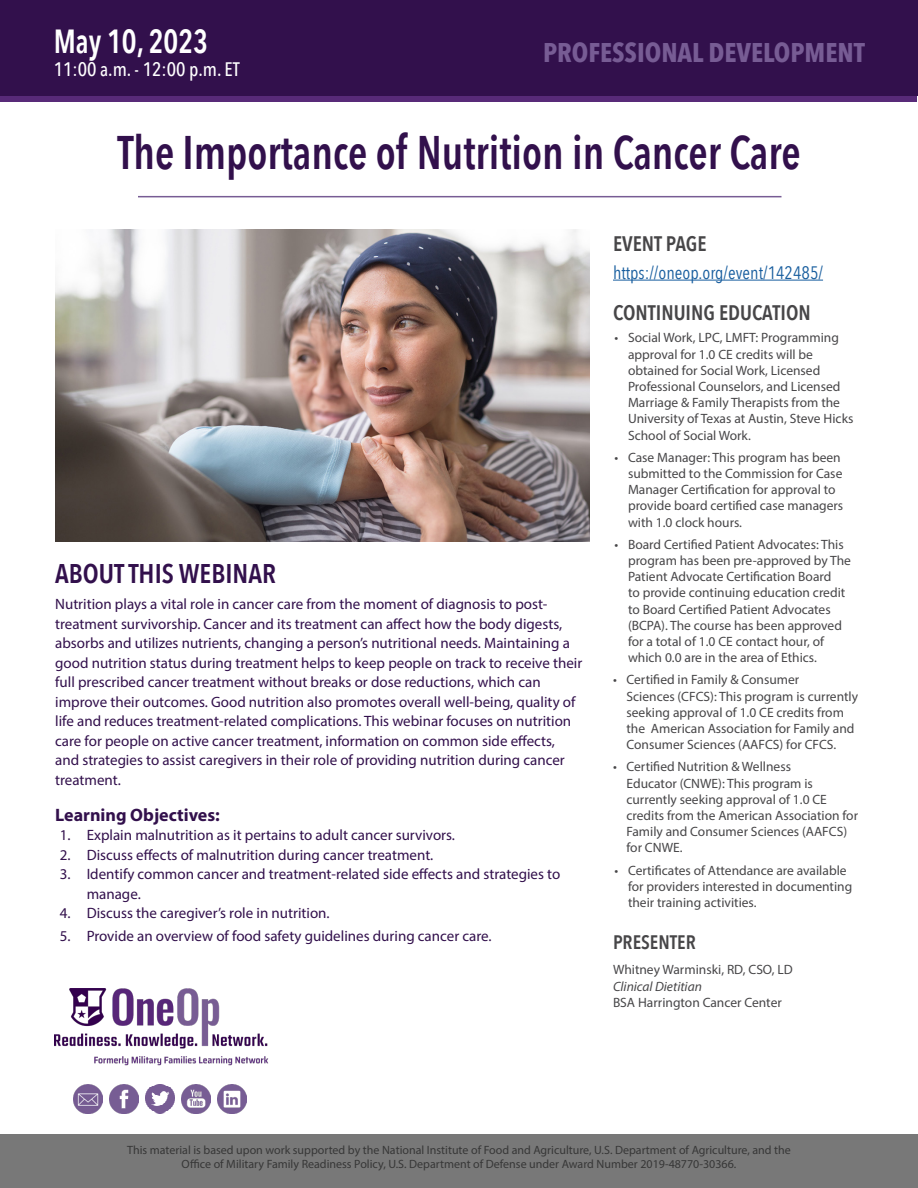
<style>
.page{position:relative;width:918px;height:1188px;background:#fff}
.page>*{position:absolute;margin:0;border:0;box-sizing:border-box;transform-origin:0 0}
.t1{font:600 47.1px "Avenir Next Condensed";color:#32104c;scale:.91 1}
.t2{font:600 33.45px "Avenir Next Condensed";color:#fff;scale:.89 1}
.t3{font:700 27px "Avenir Next Condensed";color:#775c94}
.t4{font:600 27px "Avenir Next Condensed";color:#32104c}
.t5{font:600 21px "Avenir Next Condensed";color:#474648}
.t6{font:500 19.5px "Avenir Next Condensed";color:#fff}
.t7{font:600 19.5px "Avenir Next Condensed";color:#474648}
.t8{font:18px "Avenir Next Condensed";color:#175d9e}
.t9{font:700 18px "Myriad Pro";color:#32104c}
.t10{font:15px/19.5px "Myriad Pro";color:#32104c}
.t11{font:13.5px/16.2px "Myriad Pro";color:#474648}
.t12{font:italic 13.5px "Myriad Pro";color:#474648}
.t13{font:12px/14.4px "Myriad Pro";color:#373737;text-align:center}
</style>
<div class="page">
<div style="left:1px;top:90px;width:916px;height:12px;background:#582a78"></div>
<div style="left:0;top:1134px;width:918px;height:54px;background:#787878"></div>
<div style="left:1px;top:1px;width:917px;height:95px;background:#32104c"></div>
<img style="left:55px;top:230px;width:535px;height:312px">
<hr style="left:138px;top:196px;width:644px;height:1px;background:#775c94">
<hr style="left:613px;top:280px;width:210px;height:1px;background:#175d9e">
<img style="left:74px;top:1085px;width:29px;height:28px">
<img style="left:109px;top:1085px;width:30px;height:28px">
<img style="left:145px;top:1085px;width:30px;height:28px">
<img style="left:181px;top:1085px;width:30px;height:28px">
<img style="left:217px;top:1085px;width:30px;height:28px">
<img style="left:54px;top:989px;width:215px;height:96px">
<p class="t2" style="left:54px;top:12px;width:175px">May 10, 2023</p>
<p class="t6" style="left:54px;top:58px;width:188px">11:00 a.m. - 12:00 p.m. ET</p>
<p class="t3" style="left:543px;top:36px;width:323px">PROFESSIONAL DEVELOPMENT</p>
<p class="t1" style="left:117px;top:112px;width:752px">The Importance of Nutrition in Cancer Care</p>
<p class="t4" style="left:55px;top:550px;width:222px">ABOUT THIS WEBINAR</p>
<p class="t10" style="left:55px;top:594px;width:494px">Nutrition plays a vital role in cancer care from the moment of diagnosis to post-</p>
<p class="t10" style="left:55px;top:614px;width:529px">treatment survivorship. Cancer and its treatment can affect how the body digests, absorbs and utilizes nutrients, changing a person’s nutritional needs. Maintaining a good nutrition status during treatment helps to keep people on track to receive their full prescribed cancer treatment without breaks or dose reductions, which can</p>
<p class="t10" style="left:55px;top:692px;width:522px">improve their outcomes. Good nutrition also promotes overall well-being, quality of life and reduces treatment-related complications. This webinar focuses on nutrition care for people on active cancer treatment, information on common side effects, and strategies to assist caregivers in their role of providing nutrition during cancer treatment.</p>
<p class="t9" style="left:55px;top:803px;width:166px">Learning Objectives:</p>
<p class="t10" style="left:60px;top:825px;width:397px">1. Explain malnutrition as it pertains to adult cancer survivors.</p>
<p class="t10" style="left:60px;top:845px;width:375px">2. Discuss effects of malnutrition during cancer treatment.</p>
<p class="t10" style="left:87px;top:864px;width:475px;text-indent:-27px">3. Identify common cancer and treatment-related side effects and strategies to manage.</p>
<p class="t10" style="left:60px;top:903px;width:271px">4. Discuss the caregiver’s role in nutrition.</p>
<p class="t10" style="left:60px;top:926px;width:433px">5. Provide an overview of food safety guidelines during cancer care.</p>
<p class="t5" style="left:613px;top:226px;width:95px">EVENT PAGE</p>
<p class="t8" style="left:613px;top:257px;width:212px">https://oneop.org/event/142485/</p>
<p class="t5" style="left:613px;top:295px;width:199px">CONTINUING EDUCATION</p>
<p class="t11" style="left:628px;top:330px;width:227px;text-indent:-14px">• Social Work, LPC, LMFT: Programming approval for 1.0 CE credits will be obtained for Social Work, Licensed Professional Counselors, and Licensed Marriage &amp; Family Therapists from the University of Texas at Austin, Steve Hicks School of Social Work.</p>
<p class="t11" style="left:628px;top:449px;width:217px;text-indent:-14px">• Case Manager: This program has been submitted to the Commission for Case Manager Certification for approval to provide board certified case managers with 1.0 clock hours.</p>
<p class="t11" style="left:628px;top:536px;width:225px;text-indent:-14px">• Board Certified Patient Advocates: This program has been pre-approved by The Patient Advocate Certification Board<br>to provide continuing education credit to Board Certified Patient Advocates (BCPA). The course has been approved for a total of 1.0 CE contact hour, of which 0.0 are in the area of Ethics.</p>
<p class="t11" style="left:627px;top:672px;width:233px;text-indent:-14px">• Certified in Family &amp; Consumer<br>Sciences (CFCS): This program is currently seeking approval of 1.0 CE credits from the American Association for Family and Consumer Sciences (AAFCS) for CFCS.</p>
<p class="t11" style="left:613px;top:759px;width:180px">• Certified Nutrition &amp; Wellness</p>
<p class="t11" style="left:627px;top:775px;width:233px">Educator (CNWE): This program is currently seeking approval of 1.0 CE credits from the American Association for<br>Family and Consumer Sciences (AAFCS) for CNWE.</p>
<p class="t11" style="left:628px;top:862px;width:226px;text-indent:-14px">• Certificates of Attendance are available for providers interested in documenting their training activities.</p>
<p class="t7" style="left:613px;top:925px;width:84px">PRESENTER</p>
<p class="t11" style="left:613px;top:961px;width:181px">Whitney Warminski, RD, CSO, LD</p>
<p class="t12" style="left:613px;top:978px;width:90px">Clinical Dietitian</p>
<p class="t11" style="left:613px;top:994px;width:170px">BSA Harrington Cancer Center</p>
<p class="t13" style="left:127px;top:1142px;width:665px">This material is based upon work supported by the National Institute of Food and Agriculture, U.S. Department of Agriculture, and the<br>Office of Military Family Readiness Policy, U.S. Department of Defense under Award Number 2019-48770-30366.</p>
</div>
